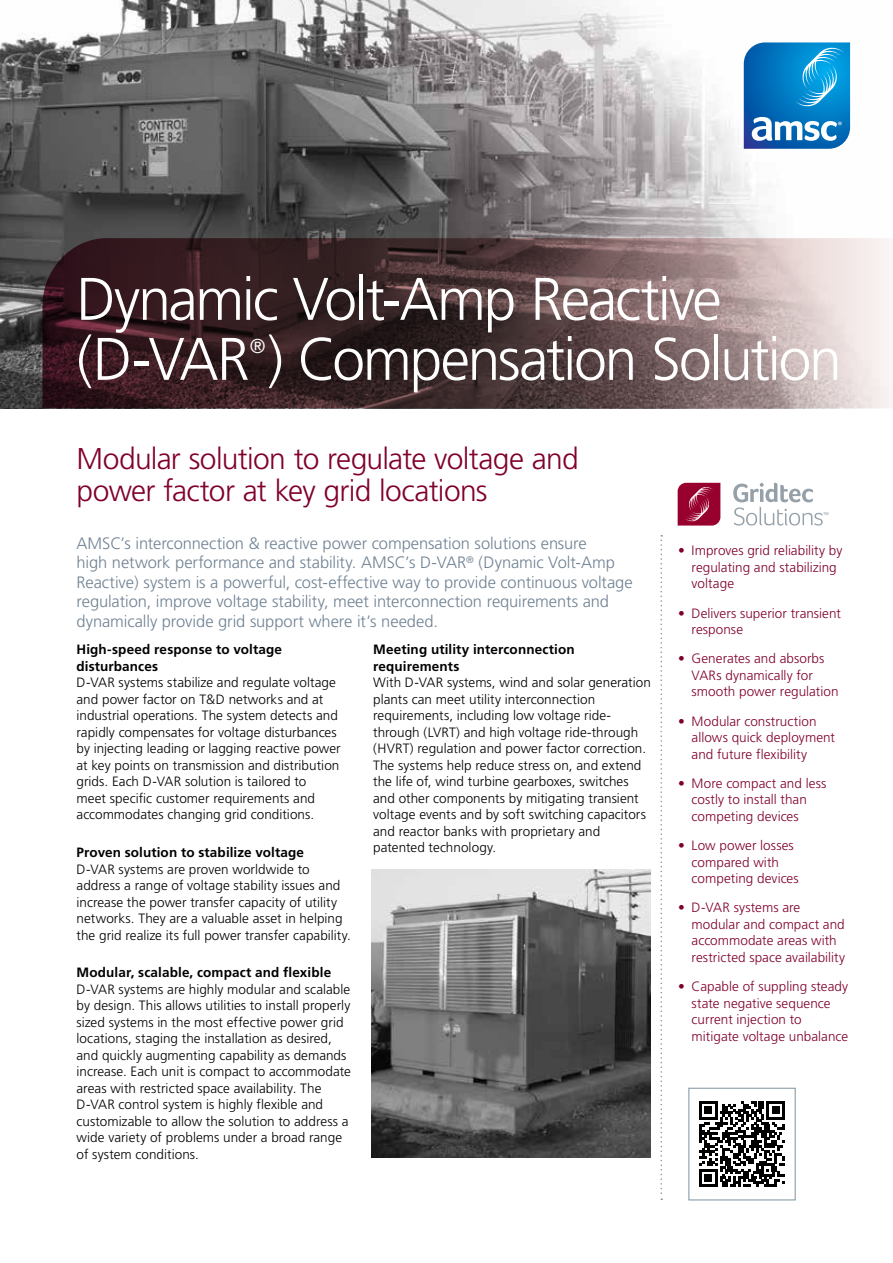
<style>
.page{position:relative;width:893px;height:1263px;background:#fff}
.page>*{position:absolute;margin:0;border:0;box-sizing:border-box;transform-origin:0 0}
.t1{font:300 60px/60px "Frutiger";letter-spacing:-.04em;color:#fff}
.t2{font:300 30px/31.5px "Frutiger";letter-spacing:-.025em;color:#80002a}
.t3{font:300 20.1px "Frutiger";color:#fff}
.t4{font:300 16.5px/19.5px "Frutiger";letter-spacing:-.005em;color:#708293}
.t5{font:300 13.5px/16.5px "Frutiger";letter-spacing:.005em;color:#000}
.t6{font:300 13.5px/16.5px "Frutiger LT Std";letter-spacing:.005em;color:#80002a}
.t7{font:700 13.5px/16.5px "Frutiger";letter-spacing:.01em;color:#000}
.t8{font:10.65px "Myriad Pro";color:#fff}
.t9{font:4.05px "Myriad Pro";color:#7c92a1}
</style>
<div class="page">
<img style="left:0;top:0;width:851px;height:408px">
<svg style="left:43px;top:238px;width:849px;height:170px;background:#655051"></svg>
<svg style="left:660px;top:535px;width:2px;height:665px"></svg>
<img style="left:371px;top:870px;width:280px;height:287px">
<svg style="left:699px;top:1101px;width:86px;height:86px"></svg>
<hr style="left:767px;top:1101px;width:18px;height:3px;background:#000">
<svg style="left:678px;top:483px;width:42px;height:43px;background:#a21a43"></svg>
<svg style="left:733px;top:483px;width:90px;height:42px"></svg>
<svg style="left:744px;top:42px;width:106px;height:107px;background:#2689c9"></svg>
<p class="t8" style="left:838px;top:118px;width:6px">®</p>
<h1 class="t1" style="left:77px;top:270px;width:767px">Dynamic Volt-Amp Reactive (D-VAR ) Compensation Solution</h1>
<h3 class="t3" style="left:250px;top:335px;width:17px">®</h3>
<h2 class="t2" style="left:77px;top:443px;width:504px">Modular solution to regulate voltage and power factor at key grid locations</h2>
<p class="t4" style="left:77px;top:533px;width:558px">AMSC’s interconnection &amp; reactive power compensation solutions ensure<br>high network performance and stability. AMSC’s D-VAR<sup>®</sup> (Dynamic Volt-Amp Reactive) system is a powerful, cost-effective way to provide continuous voltage regulation, improve voltage stability, meet interconnection requirements and dynamically provide grid support where it’s needed.</p>
<p class="t7" style="left:77px;top:641px;width:207px">High-speed response to voltage disturbances</p>
<p class="t5" style="left:77px;top:675px;width:266px">D-VAR systems stabilize and regulate voltage and power factor on T&amp;D networks and at industrial operations. The system detects and rapidly compensates for voltage disturbances by injecting leading or lagging reactive power at key points on transmission and distribution grids. Each D-VAR solution is tailored to<br>meet specific customer requirements and accommodates changing grid conditions.</p>
<p class="t7" style="left:77px;top:844px;width:229px">Proven solution to stabilize voltage</p>
<p class="t5" style="left:77px;top:861px;width:276px">D-VAR systems are proven worldwide to address a range of voltage stability issues and increase the power transfer capacity of utility networks. They are a valuable asset in helping the grid realize its full power transfer capability.</p>
<p class="t7" style="left:77px;top:964px;width:256px">Modular, scalable, compact and flexible</p>
<p class="t5" style="left:77px;top:981px;width:276px">D-VAR systems are highly modular and scalable by design. This allows utilities to install properly sized systems in the most effective power grid locations, staging the installation as desired, and quickly augmenting capability as demands increase. Each unit is compact to accommodate areas with restricted space availability. The D-VAR control system is highly flexible and customizable to allow the solution to address a wide variety of problems under a broad range of system conditions.</p>
<p class="t7" style="left:373px;top:641px;width:203px">Meeting utility interconnection requirements</p>
<p class="t5" style="left:373px;top:674px;width:279px">With D-VAR systems, wind and solar generation plants can meet utility interconnection requirements, including low voltage ride&shy;through (LVRT) and high voltage ride-through (HVRT) regulation and power factor correction.<br>The systems help reduce stress on, and extend the life of, wind turbine gearboxes, switches and other components by mitigating transient voltage events and by soft switching capacitors and reactor banks with proprietary and patented technology.</p>
<p class="t9" style="left:823px;top:511px;width:7px">TM</p>
<p class="t6" style="left:692px;top:543px;width:152px;text-indent:-14px">• Improves grid reliability by regulating and stabilizing voltage</p>
<p class="t6" style="left:692px;top:605px;width:151px;text-indent:-14px">• Delivers superior transient response</p>
<p class="t6" style="left:692px;top:651px;width:148px;text-indent:-14px">• Generates and absorbs<br>VARs dynamically for smooth power regulation</p>
<p class="t6" style="left:692px;top:713px;width:145px;text-indent:-14px">• Modular construction allows quick deployment and future flexibility</p>
<p class="t6" style="left:692px;top:775px;width:136px;text-indent:-14px">• More compact and less costly to install than competing devices</p>
<p class="t6" style="left:692px;top:837px;width:109px;text-indent:-14px">• Low power losses compared with competing devices</p>
<p class="t6" style="left:692px;top:900px;width:155px;text-indent:-14px">• D-VAR systems are modular and compact and accommodate areas with restricted space availability</p>
<p class="t6" style="left:692px;top:978px;width:158px;text-indent:-14px">• Capable of suppling steady state negative sequence current injection to mitigate voltage unbalance</p>
</div>
